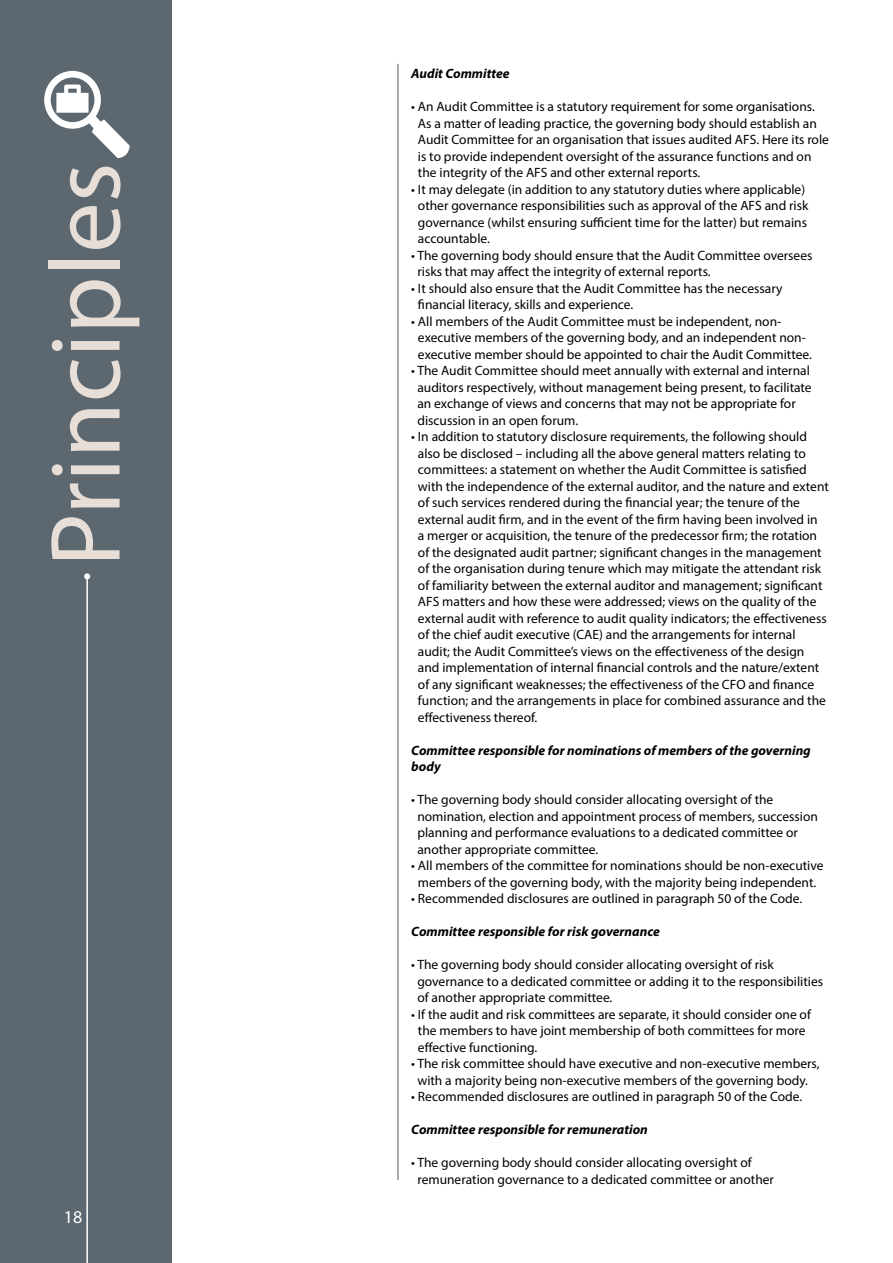
<style>
.page{position:relative;width:893px;height:1263px;background:#fff}
.page>*{position:absolute;margin:0;border:0;box-sizing:border-box;transform-origin:0 0}
.t1{font:100.5px "Myriad Pro";color:#e6ded7}
.t2{font:18px "Myriad Pro";color:#fff}
.t3{font:13.5px/16.5px "Myriad Pro";color:#000}
.t4{font:italic 700 13.5px/16.5px "Myriad Pro";color:#000}
</style>
<div class="page">
<div style="left:0;top:0;width:172px;height:1263px;background:#5c676f"></div>
<svg style="left:44px;top:71px;width:86px;height:87px"></svg>
<hr style="left:86px;top:576px;width:2px;height:687px;background:#fff">
<svg style="left:84px;top:573px;width:6px;height:6px"></svg>
<hr style="left:397px;top:64px;width:1px;height:1116px;background:#5c676f">
<h1 class="t1" style="left:24px;top:567px;width:405px;rotate:-90deg">Principles</h1>
<h2 class="t2" style="left:64px;top:1206px;width:20px">18</h2>
<p class="t4" style="left:411px;top:65px;width:100px">Audit Committee</p>
<p class="t3" style="left:418px;top:98px;width:413px;text-indent:-7px">• An Audit Committee is a statutory requirement for some organisations.<br>As a matter of leading practice, the governing body should establish an Audit Committee for an organisation that issues audited AFS. Here its role is to provide independent oversight of the assurance functions and on the integrity of the AFS and other external reports.</p>
<p class="t3" style="left:418px;top:181px;width:392px;text-indent:-7px">• It may delegate (in addition to any statutory duties where applicable) other governance responsibilities such as approval of the AFS and risk governance (whilst ensuring sufficient time for the latter) but remains accountable.</p>
<p class="t3" style="left:417px;top:247px;width:397px;text-indent:-6px">• The governing body should ensure that the Audit Committee oversees risks that may affect the integrity of external reports.</p>
<p class="t3" style="left:418px;top:280px;width:366px;text-indent:-7px">• It should also ensure that the Audit Committee has the necessary financial literacy, skills and experience.</p>
<p class="t3" style="left:418px;top:313px;width:395px;text-indent:-7px">• All members of the Audit Committee must be independent, non&shy;executive members of the governing body, and an independent non&shy;executive member should be appointed to chair the Audit Committee.</p>
<p class="t3" style="left:417px;top:362px;width:396px;text-indent:-6px">• The Audit Committee should meet annually with external and internal auditors respectively, without management being present, to facilitate an exchange of views and concerns that may not be appropriate for discussion in an open forum.</p>
<p class="t3" style="left:418px;top:428px;width:412px;text-indent:-7px">• In addition to statutory disclosure requirements, the following should also be disclosed – including all the above general matters relating to committees: a statement on whether the Audit Committee is satisfied with the independence of the external auditor, and the nature and extent of such services rendered during the financial year; the tenure of the external audit firm, and in the event of the firm having been involved in<br>a merger or acquisition, the tenure of the predecessor firm; the rotation of the designated audit partner; significant changes in the management of the organisation during tenure which may mitigate the attendant risk of familiarity between the external auditor and management; significant AFS matters and how these were addressed; views on the quality of the external audit with reference to audit quality indicators; the effectiveness of the chief audit executive (CAE) and the arrangements for internal audit; the Audit Committee’s views on the effectiveness of the design and implementation of internal financial controls and the nature/extent of any significant weaknesses; the effectiveness of the CFO and finance function; and the arrangements in place for combined assurance and the effectiveness thereof.</p>
<p class="t4" style="left:411px;top:742px;width:401px">Committee responsible for nominations of members of the governing body</p>
<p class="t3" style="left:417px;top:791px;width:402px;text-indent:-6px">• The governing body should consider allocating oversight of the nomination, election and appointment process of members, succession planning and performance evaluations to a dedicated committee or another appropriate committee.</p>
<p class="t3" style="left:411px;top:857px;width:414px;text-align:center">• All members of the committee for nominations should be non-executive members of the governing body, with the majority being independent.</p>
<p class="t3" style="left:411px;top:890px;width:392px">• Recommended disclosures are outlined in paragraph 50 of the Code.</p>
<p class="t4" style="left:411px;top:923px;width:250px">Committee responsible for risk governance</p>
<p class="t3" style="left:417px;top:956px;width:407px;text-indent:-6px">• The governing body should consider allocating oversight of risk governance to a dedicated committee or adding it to the responsibilities of another appropriate committee.</p>
<p class="t3" style="left:418px;top:1006px;width:394px;text-indent:-7px">• If the audit and risk committees are separate, it should consider one of the members to have joint membership of both committees for more effective functioning.</p>
<p class="t3" style="left:411px;top:1055px;width:410px;text-align:center">• The risk committee should have executive and non-executive members, with a majority being non-executive members of the governing body.</p>
<p class="t3" style="left:411px;top:1088px;width:392px">• Recommended disclosures are outlined in paragraph 50 of the Code.</p>
<p class="t4" style="left:411px;top:1121px;width:238px">Committee responsible for remuneration</p>
<p class="t3" style="left:417px;top:1154px;width:358px;text-indent:-6px">• The governing body should consider allocating oversight of remuneration governance to a dedicated committee or another</p>
</div>
